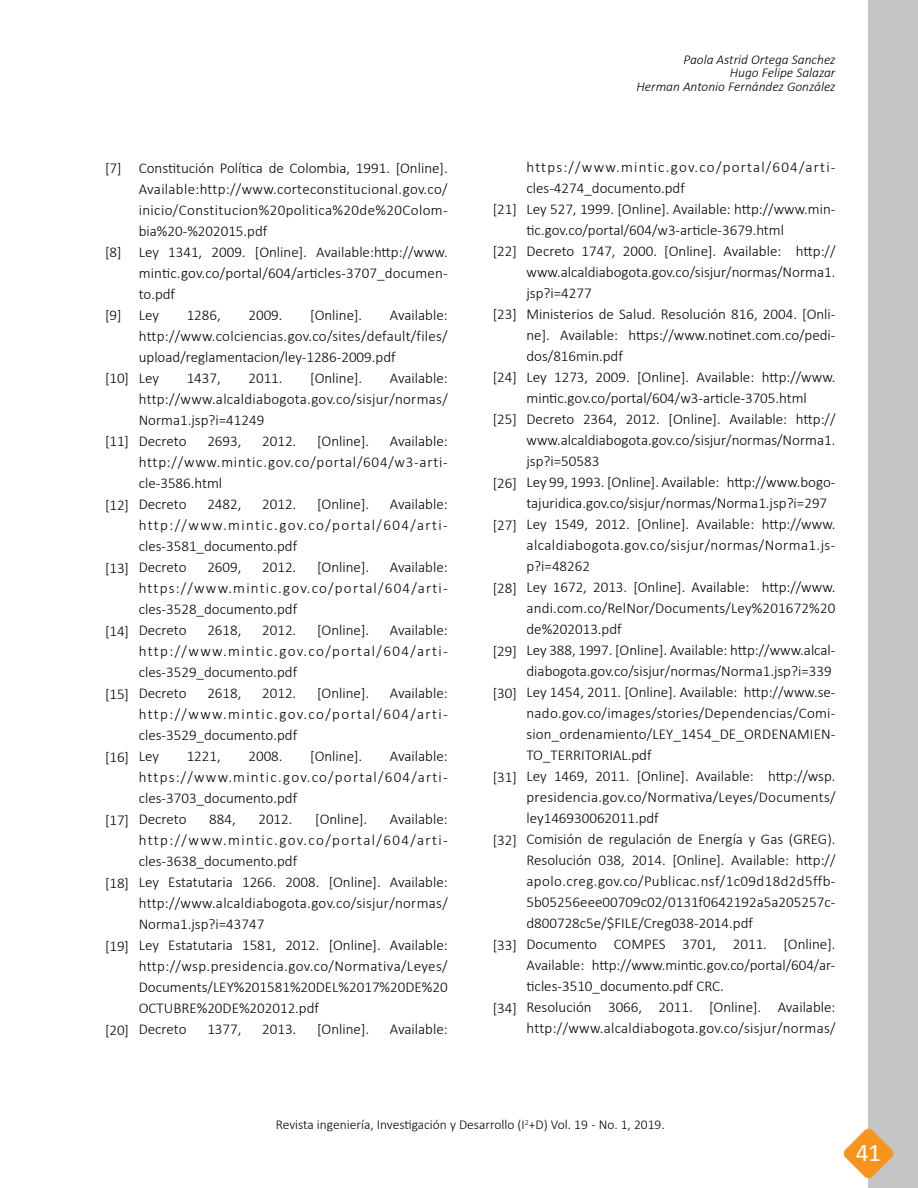
<style>
.page{position:relative;width:918px;height:1188px;background:#fff}
.page>*{position:absolute;margin:0;border:0;box-sizing:border-box;transform-origin:0 0}
.t1{font:25.5px "Calibri";color:#fff}
.t2{font:300 15px/21px "Calibri";color:#000;text-align:justify}
.t3{font:300 15px/21px "Calibri";letter-spacing:.085em;color:#000}
.t4{font:300 15px/21px "Calibri";letter-spacing:.07em;color:#000}
.t5{font:300 15px/21px "Calibri";letter-spacing:.02em;color:#000}
.t6{font:300 15px/21px "Calibri";letter-spacing:.05em;color:#000}
.t7{font:italic 300 13.5px "Calibri";color:#000}
.t8{font:300 13.5px "Calibri";color:#000}
</style>
<div class="page">
<div style="left:869px;top:0;width:49px;height:1188px;background:#c4c5c5"></div>
<svg style="left:843px;top:1128px;width:51px;height:51px"></svg>
<p class="t2" style="left:105px;top:157px;width:18px">[7]</p>
<p class="t2" style="left:105px;top:241px;width:18px">[8]</p>
<p class="t2" style="left:105px;top:304px;width:18px">[9]</p>
<p class="t2" style="left:105px;top:367px;width:26px">[10]</p>
<p class="t2" style="left:105px;top:430px;width:26px">[11]</p>
<p class="t2" style="left:105px;top:494px;width:26px">[12]</p>
<p class="t2" style="left:105px;top:557px;width:26px">[13]</p>
<p class="t2" style="left:105px;top:620px;width:26px">[14]</p>
<p class="t2" style="left:105px;top:683px;width:26px">[15]</p>
<p class="t2" style="left:105px;top:746px;width:26px">[16]</p>
<p class="t2" style="left:105px;top:809px;width:26px">[17]</p>
<p class="t2" style="left:105px;top:872px;width:26px">[18]</p>
<p class="t2" style="left:105px;top:935px;width:26px">[19]</p>
<p class="t2" style="left:105px;top:1019px;width:26px">[20]</p>
<p class="t2" style="left:139px;top:157px;width:311px">Constitución Política de Colombia, 1991. [Online].<br>Available:http://www.corteconstitucional.gov.co/ inicio/Constitucion%20politica%20de%20Colom&shy;bia%20-%202015.pdf</p>
<p class="t2" style="left:139px;top:241px;width:311px">Ley 1341, 2009. [Online]. Available:http://www. mintic.gov.co/portal/604/articles-3707_documen&shy;to.pdf</p>
<p class="t2" style="left:139px;top:304px;width:22px">Ley</p>
<p class="t2" style="left:187px;top:304px;width:36px">1286,</p>
<p class="t2" style="left:248px;top:304px;width:36px">2009.</p>
<p class="t2" style="left:310px;top:304px;width:54px">[Online].</p>
<p class="t2" style="left:390px;top:304px;width:59px">Available:</p>
<p class="t2" style="left:139px;top:325px;width:311px">http://www.colciencias.gov.co/sites/default/files/ upload/reglamentacion/ley-1286-2009.pdf</p>
<p class="t2" style="left:139px;top:367px;width:22px">Ley</p>
<p class="t2" style="left:187px;top:367px;width:36px">1437,</p>
<p class="t2" style="left:248px;top:367px;width:36px">2011.</p>
<p class="t2" style="left:310px;top:367px;width:54px">[Online].</p>
<p class="t2" style="left:390px;top:367px;width:59px">Available:</p>
<p class="t5" style="left:139px;top:388px;width:311px">http://www.alcaldiabogota.gov.co/sisjur/normas/<br>Norma1.jsp?i=41249</p>
<p class="t2" style="left:139px;top:430px;width:49px">Decreto</p>
<p class="t2" style="left:207px;top:430px;width:36px">2693,</p>
<p class="t2" style="left:262px;top:430px;width:36px">2012.</p>
<p class="t2" style="left:317px;top:430px;width:54px">[Online].</p>
<p class="t2" style="left:390px;top:430px;width:59px">Available:</p>
<p class="t6" style="left:139px;top:451px;width:310px">http://www.mintic.gov.co/portal/604/w3-arti&shy;cle-3586.html</p>
<p class="t2" style="left:139px;top:493px;width:49px">Decreto</p>
<p class="t2" style="left:207px;top:493px;width:36px">2482,</p>
<p class="t2" style="left:262px;top:493px;width:36px">2012.</p>
<p class="t2" style="left:317px;top:493px;width:54px">[Online].</p>
<p class="t2" style="left:390px;top:493px;width:59px">Available:</p>
<p class="t3" style="left:139px;top:514px;width:310px">http://www.mintic.gov.co/portal/604/arti&shy;cles-3581_documento.pdf</p>
<p class="t2" style="left:139px;top:556px;width:49px">Decreto</p>
<p class="t2" style="left:207px;top:556px;width:36px">2609,</p>
<p class="t2" style="left:262px;top:556px;width:36px">2012.</p>
<p class="t2" style="left:317px;top:556px;width:54px">[Online].</p>
<p class="t2" style="left:390px;top:556px;width:59px">Available:</p>
<p class="t4" style="left:139px;top:577px;width:310px">https://www.mintic.gov.co/portal/604/arti&shy;cles-3528_documento.pdf</p>
<p class="t2" style="left:139px;top:619px;width:49px">Decreto</p>
<p class="t2" style="left:207px;top:619px;width:36px">2618,</p>
<p class="t2" style="left:262px;top:619px;width:36px">2012.</p>
<p class="t2" style="left:317px;top:619px;width:54px">[Online].</p>
<p class="t2" style="left:390px;top:619px;width:59px">Available:</p>
<p class="t3" style="left:139px;top:640px;width:310px">http://www.mintic.gov.co/portal/604/arti&shy;cles-3529_documento.pdf</p>
<p class="t2" style="left:139px;top:682px;width:49px">Decreto</p>
<p class="t2" style="left:207px;top:682px;width:36px">2618,</p>
<p class="t2" style="left:262px;top:682px;width:36px">2012.</p>
<p class="t2" style="left:317px;top:682px;width:54px">[Online].</p>
<p class="t2" style="left:390px;top:682px;width:59px">Available:</p>
<p class="t3" style="left:139px;top:703px;width:310px">http://www.mintic.gov.co/portal/604/arti&shy;cles-3529_documento.pdf</p>
<p class="t2" style="left:139px;top:745px;width:22px">Ley</p>
<p class="t2" style="left:187px;top:745px;width:36px">1221,</p>
<p class="t2" style="left:248px;top:745px;width:36px">2008.</p>
<p class="t2" style="left:310px;top:745px;width:54px">[Online].</p>
<p class="t2" style="left:390px;top:745px;width:59px">Available:</p>
<p class="t4" style="left:139px;top:766px;width:310px">https://www.mintic.gov.co/portal/604/arti&shy;cles-3703_documento.pdf</p>
<p class="t2" style="left:139px;top:808px;width:49px">Decreto</p>
<p class="t2" style="left:209px;top:808px;width:28px">884,</p>
<p class="t2" style="left:258px;top:808px;width:36px">2012.</p>
<p class="t2" style="left:315px;top:808px;width:54px">[Online].</p>
<p class="t2" style="left:390px;top:808px;width:59px">Available:</p>
<p class="t3" style="left:139px;top:829px;width:310px">http://www.mintic.gov.co/portal/604/arti&shy;cles-3638_documento.pdf</p>
<p class="t2" style="left:139px;top:871px;width:311px">Ley Estatutaria 1266. 2008. [Online]. Available: http://www.alcaldiabogota.gov.co/sisjur/normas/ Norma1.jsp?i=43747</p>
<p class="t2" style="left:139px;top:934px;width:311px">Ley Estatutaria 1581, 2012. [Online]. Available: http://wsp.presidencia.gov.co/Normativa/Leyes/ Documents/LEY%201581%20DEL%2017%20DE%20<br>OCTUBRE%20DE%202012.pdf</p>
<p class="t2" style="left:139px;top:1018px;width:49px">Decreto</p>
<p class="t2" style="left:207px;top:1018px;width:36px">1377,</p>
<p class="t2" style="left:262px;top:1018px;width:36px">2013.</p>
<p class="t2" style="left:317px;top:1018px;width:54px">[Online].</p>
<p class="t2" style="left:390px;top:1018px;width:59px">Available:</p>
<p class="t7" style="left:684px;top:51px;width:153px">Paola Astrid Ortega Sanchez</p>
<p class="t7" style="left:730px;top:64px;width:107px">Hugo Felipe Salazar</p>
<p class="t7" style="left:636px;top:78px;width:201px">Herman Antonio Fernández González</p>
<p class="t2" style="left:493px;top:198px;width:26px">[21]</p>
<p class="t2" style="left:493px;top:240px;width:26px">[22]</p>
<p class="t2" style="left:493px;top:303px;width:26px">[23]</p>
<p class="t2" style="left:493px;top:366px;width:26px">[24]</p>
<p class="t2" style="left:493px;top:408px;width:26px">[25]</p>
<p class="t2" style="left:493px;top:473px;width:26px">[26]</p>
<p class="t2" style="left:493px;top:515px;width:26px">[27]</p>
<p class="t2" style="left:493px;top:578px;width:26px">[28]</p>
<p class="t2" style="left:493px;top:641px;width:26px">[29]</p>
<p class="t2" style="left:493px;top:683px;width:26px">[30]</p>
<p class="t2" style="left:493px;top:767px;width:26px">[31]</p>
<p class="t2" style="left:493px;top:830px;width:26px">[32]</p>
<p class="t2" style="left:493px;top:935px;width:26px">[33]</p>
<p class="t2" style="left:493px;top:998px;width:26px">[34]</p>
<p class="t4" style="left:526px;top:157px;width:310px">https://www.mintic.gov.co/portal/604/arti&shy;cles-4274_documento.pdf</p>
<p class="t2" style="left:526px;top:199px;width:310px">Ley 527, 1999. [Online]. Available: http://www.min&shy;tic.gov.co/portal/604/w3-article-3679.html</p>
<p class="t2" style="left:526px;top:241px;width:311px">Decreto 1747, 2000. [Online]. Available: http:// www.alcaldiabogota.gov.co/sisjur/normas/Norma1. jsp?i=4277</p>
<p class="t2" style="left:526px;top:304px;width:310px">Ministerios de Salud. Resolución 816, 2004. [Onli&shy;ne]. Available: https://www.notinet.com.co/pedi&shy;dos/816min.pdf</p>
<p class="t2" style="left:526px;top:367px;width:311px">Ley 1273, 2009. [Online]. Available: http://www. mintic.gov.co/portal/604/w3-article-3705.html</p>
<p class="t2" style="left:526px;top:409px;width:311px">Decreto 2364, 2012. [Online]. Available: http:// www.alcaldiabogota.gov.co/sisjur/normas/Norma1. jsp?i=50583</p>
<p class="t2" style="left:526px;top:472px;width:310px">Ley 99, 1993. [Online]. Available: http://www.bogo&shy;tajuridica.gov.co/sisjur/normas/Norma1.jsp?i=297</p>
<p class="t2" style="left:526px;top:514px;width:311px">Ley 1549, 2012. [Online]. Available: http://www. alcaldiabogota.gov.co/sisjur/normas/Norma1.js&shy;p?i=48262</p>
<p class="t2" style="left:526px;top:577px;width:311px">Ley 1672, 2013. [Online]. Available: http://www. andi.com.co/RelNor/Documents/Ley%201672%20 de%202013.pdf</p>
<p class="t2" style="left:526px;top:640px;width:310px">Ley 388, 1997. [Online]. Available: http://www.alcal&shy;diabogota.gov.co/sisjur/normas/Norma1.jsp?i=339</p>
<p class="t2" style="left:526px;top:682px;width:310px">Ley 1454, 2011. [Online]. Available: http://www.se&shy;nado.gov.co/images/stories/Dependencias/Comi&shy;sion_ordenamiento/LEY_1454_DE_ORDENAMIEN-TO_TERRITORIAL.pdf</p>
<p class="t2" style="left:526px;top:766px;width:311px">Ley 1469, 2011. [Online]. Available: http://wsp. presidencia.gov.co/Normativa/Leyes/Documents/ ley146930062011.pdf</p>
<p class="t2" style="left:526px;top:829px;width:311px">Comisión de regulación de Energía y Gas (GREG).<br>Resolución 038, 2014. [Online]. Available: http:// apolo.creg.gov.co/Publicac.nsf/1c09d18d2d5ffb-5b05256eee00709c02/0131f0642192a5a205257c&shy;d800728c5e/$FILE/Creg038-2014.pdf</p>
<p class="t2" style="left:526px;top:934px;width:311px">Documento COMPES 3701, 2011. [Online].</p>
<p class="t2" style="left:526px;top:955px;width:310px">Available: http://www.mintic.gov.co/portal/604/ar&shy;ticles-3510_documento.pdf CRC.</p>
<p class="t2" style="left:526px;top:997px;width:311px">Resolución 3066, 2011. [Online]. Available:</p>
<p class="t5" style="left:526px;top:1018px;width:311px">http://www.alcaldiabogota.gov.co/sisjur/normas/</p>
<p class="t8" style="left:276px;top:1116px;width:390px">Revista ingeniería, Investigación y Desarrollo (I<sup>2</sup>+D) Vol. 19 - No. 1, 2019.</p>
<h1 class="t1" style="left:856px;top:1137px;width:27px">41</h1>
</div>
